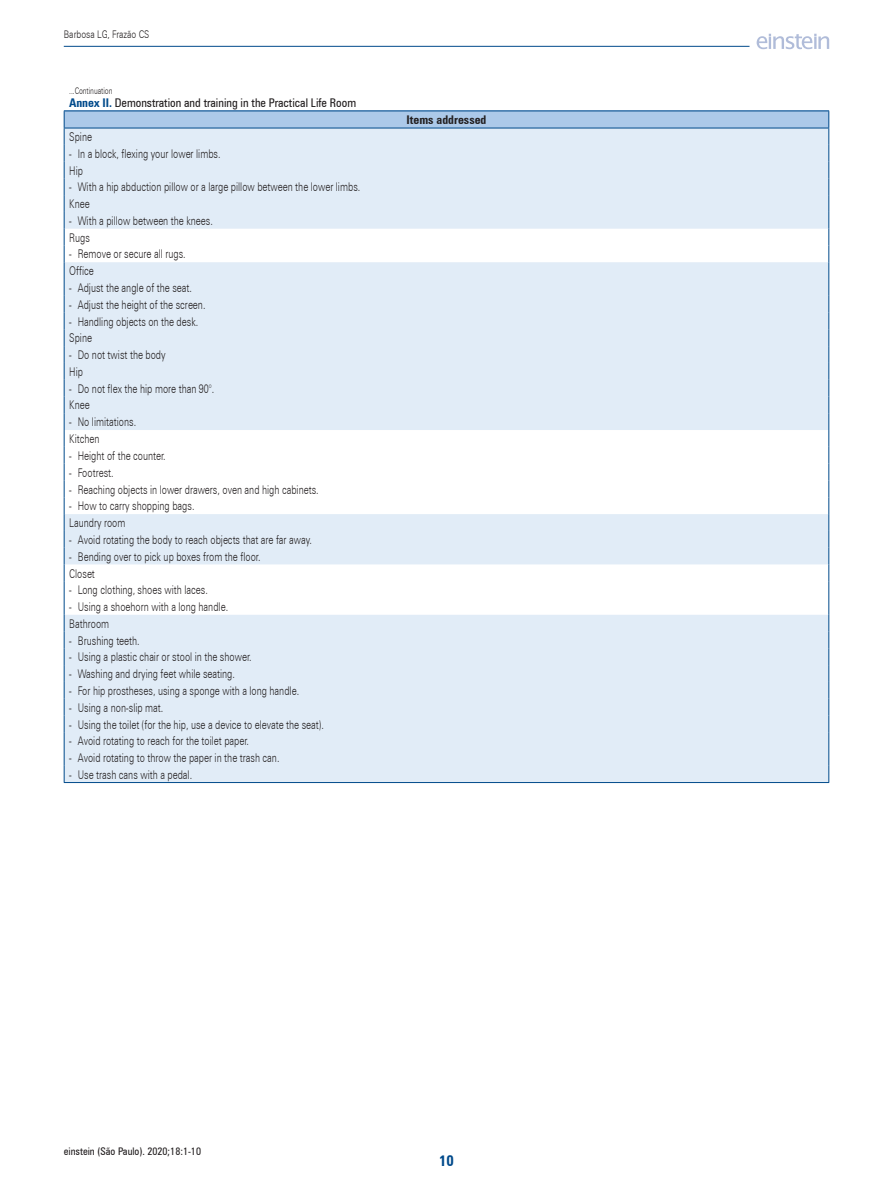
<style>
.page{position:relative;width:893px;height:1191px;background:#fff}
.page>*{position:absolute;margin:0;border:0;box-sizing:border-box;transform-origin:0 0}
.t1{font:700 condensed 15px "Zurich BT";color:#004a8b}
.t2{font:300 12px/16.8px "Zurich BT";color:#231f20;scale:.75 1}
.t3{font:condensed 12px "Zurich BT";color:#231f20}
.t4{font:700 condensed 12px "Zurich BT";color:#231f20}
.t5{font:condensed 10.5px "Zurich BT";color:#231f20}
.t6{font:300 10.5px "Zurich BT";color:#231f20;scale:.8 1}
.t7{font:300 9px "Zurich BT";letter-spacing:-.01em;color:#231f20;scale:.75 1}
.s1{font-weight:700;color:#004a8b}
</style>
<div class="page">
<svg style="left:757px;top:34px;width:72px;height:15px"></svg>
<hr style="left:64px;top:46px;width:685px;height:1px;background:#004a8b">
<div style="left:64px;top:111px;width:765px;height:17px;background:#acc9e9"></div>
<svg style="left:65px;top:129px;width:763px;height:301px;background:#e4eef7"></svg>
<svg style="left:65px;top:514px;width:763px;height:268px;fill:#e1ecf7"></svg>
<hr style="left:64px;top:111px;width:765px;height:1px;background:#004a8b">
<hr style="left:64px;top:128px;width:765px;height:1px;background:#004a8b">
<hr style="left:64px;top:782px;width:765px;height:1px;background:#004a8b">
<svg style="left:64px;top:111px;width:1px;height:671px"></svg>
<svg style="left:828px;top:111px;width:1px;height:671px"></svg>
<p class="t6" style="left:64px;top:28px;width:109px">Barbosa LG, Frazão CS</p>
<p class="t7" style="left:69px;top:85px;width:59px">...Continuation</p>
<p class="t3" style="left:69px;top:96px;width:288px"><span class="s1">Annex II.</span> Demonstration and training in the Practical Life Room</p>
<p class="t2" style="left:69px;top:128px;width:32px">Spine</p>
<p class="t2" style="left:69px;top:145px;width:203px">- In a block, flexing your lower limbs.<br>Hip</p>
<p class="t2" style="left:69px;top:178px;width:390px">- With a hip abduction pillow or a large pillow between the lower limbs.<br>Knee</p>
<p class="t2" style="left:69px;top:212px;width:193px">- With a pillow between the knees.<br>Rugs</p>
<p class="t2" style="left:69px;top:246px;width:157px">- Remove or secure all rugs.<br>Office</p>
<p class="t2" style="left:69px;top:279px;width:165px">- Adjust the angle of the seat.</p>
<p class="t2" style="left:69px;top:296px;width:183px">- Adjust the height of the screen.</p>
<p class="t2" style="left:69px;top:313px;width:174px">- Handling objects on the desk.<br>Spine</p>
<p class="t2" style="left:69px;top:346px;width:130px">- Do not twist the body<br>Hip</p>
<p class="t2" style="left:69px;top:380px;width:195px">- Do not flex the hip more than 90°.<br>Knee</p>
<p class="t2" style="left:69px;top:413px;width:91px">- No limitations.<br>Kitchen</p>
<p class="t2" style="left:69px;top:447px;width:130px">- Height of the counter.</p>
<p class="t2" style="left:69px;top:464px;width:61px">- Footrest.</p>
<p class="t2" style="left:69px;top:481px;width:334px">- Reaching objects in lower drawers, oven and high cabinets.</p>
<p class="t2" style="left:69px;top:497px;width:169px">- How to carry shopping bags.<br>Laundry room</p>
<p class="t2" style="left:69px;top:531px;width:325px">- Avoid rotating the body to reach objects that are far away.</p>
<p class="t2" style="left:69px;top:548px;width:256px">- Bending over to pick up boxes from the floor.<br>Closet</p>
<p class="t2" style="left:69px;top:581px;width:186px">- Long clothing, shoes with laces.</p>
<p class="t2" style="left:69px;top:598px;width:213px">- Using a shoehorn with a long handle.<br>Bathroom</p>
<p class="t2" style="left:69px;top:632px;width:96px">- Brushing teeth.</p>
<p class="t2" style="left:69px;top:648px;width:245px">- Using a plastic chair or stool in the shower.</p>
<p class="t2" style="left:69px;top:665px;width:222px">- Washing and drying feet while seating.</p>
<p class="t2" style="left:69px;top:682px;width:308px">- For hip prostheses, using a sponge with a long handle.</p>
<p class="t2" style="left:69px;top:699px;width:127px">- Using a non-slip mat.</p>
<p class="t2" style="left:69px;top:716px;width:341px">- Using the toilet (for the hip, use a device to elevate the seat).</p>
<p class="t2" style="left:69px;top:732px;width:241px">- Avoid rotating to reach for the toilet paper.</p>
<p class="t2" style="left:69px;top:749px;width:282px">- Avoid rotating to throw the paper in the trash can.</p>
<p class="t2" style="left:69px;top:766px;width:165px">- Use trash cans with a pedal.</p>
<p class="t4" style="left:407px;top:112px;width:81px">Items addressed</p>
<p class="t5" style="left:64px;top:1144px;width:139px">einstein (São Paulo). 2020;18:1-10</p>
<p class="t1" style="left:439px;top:1151px;width:16px">10</p>
</div>
